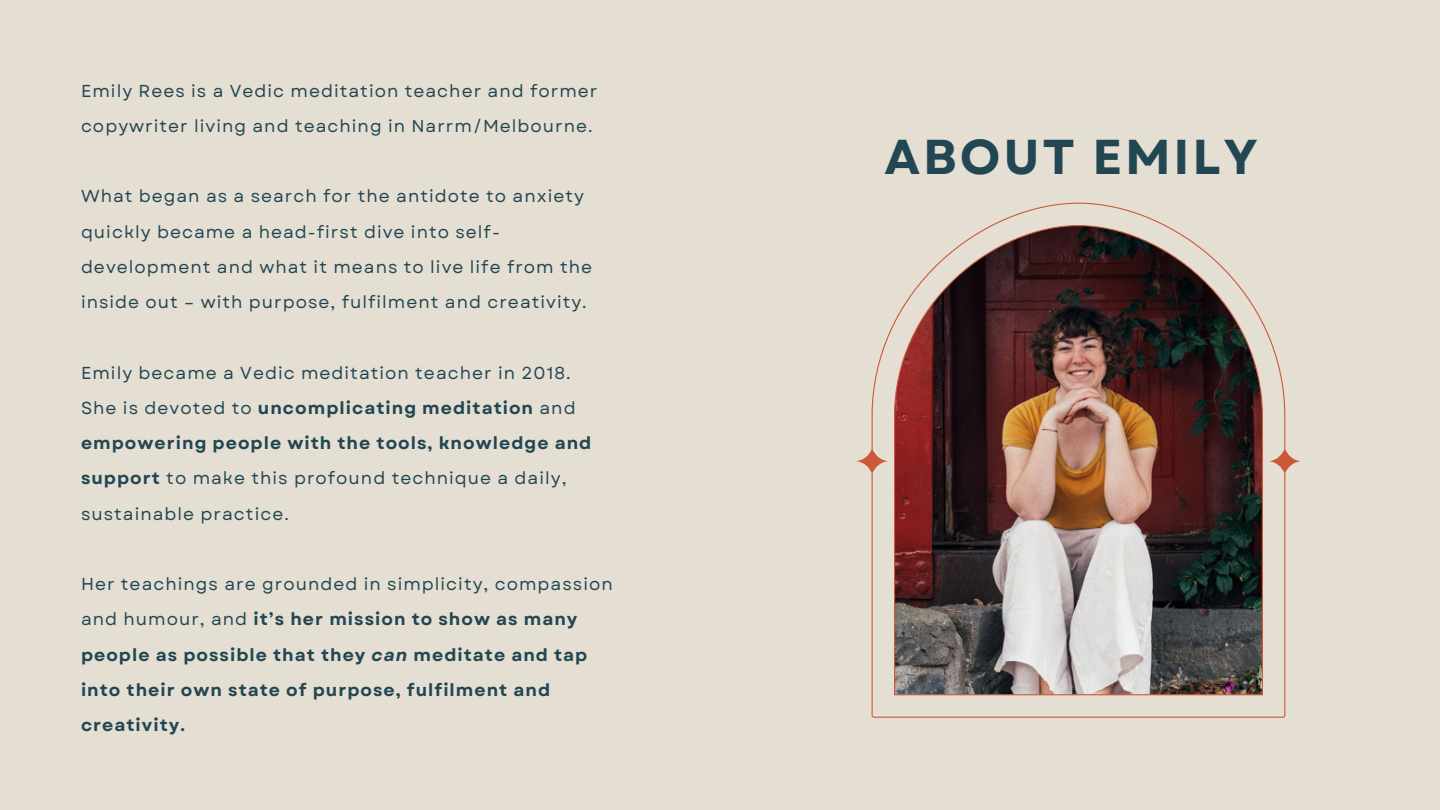
<style>
.page{position:relative;width:1440px;height:810px;background:#e5dfd3}
.page>*{position:absolute;margin:0;border:0;box-sizing:border-box;transform-origin:0 0}
.t1{font:700 48.9px "Garet";letter-spacing:.06em;color:#224753}
.t2{font:17.3px/35.2px "Garet";letter-spacing:.06em;color:#224753}
.t3{font:700 17.3px/35.2px "Garet";letter-spacing:.06em;color:#224753}
.s1{font-weight:700}
.s2{font-weight:400}
.s3{font-style:italic}
</style>
<div class="page">
<img style="left:857px;top:203px;width:443px;height:515px">
<p class="t2" style="left:81px;top:73px;width:518px">Emily Rees is a Vedic meditation teacher and former copywriter living and teaching in Narrm/Melbourne.</p>
<p class="t2" style="left:81px;top:179px;width:513px">What began as a search for the antidote to anxiety quickly became a head-first dive into self&shy;development and what it means to live life from the inside out – with purpose, fulfilment and creativity.</p>
<h1 class="t2" style="left:81px;top:355px;width:512px">Emily became a Vedic meditation teacher in 2018.<br>She is devoted to <span class="s1">uncomplicating meditation</span> and <span class="s1">empowering people with the tools, knowledge and support</span> to make this profound technique a daily, sustainable practice.</h1>
<p class="t3" style="left:81px;top:567px;width:533px"><span class="s2">Her teachings are grounded in simplicity, compassion and humour, and</span> it’s her mission to show as many people as possible that they <span class="s3">can</span> meditate and tap into their own state of purpose, fulfilment and creativity.</p>
<p class="t1" style="left:885px;top:121px;width:374px">ABOUT EMILY</p>
</div>
